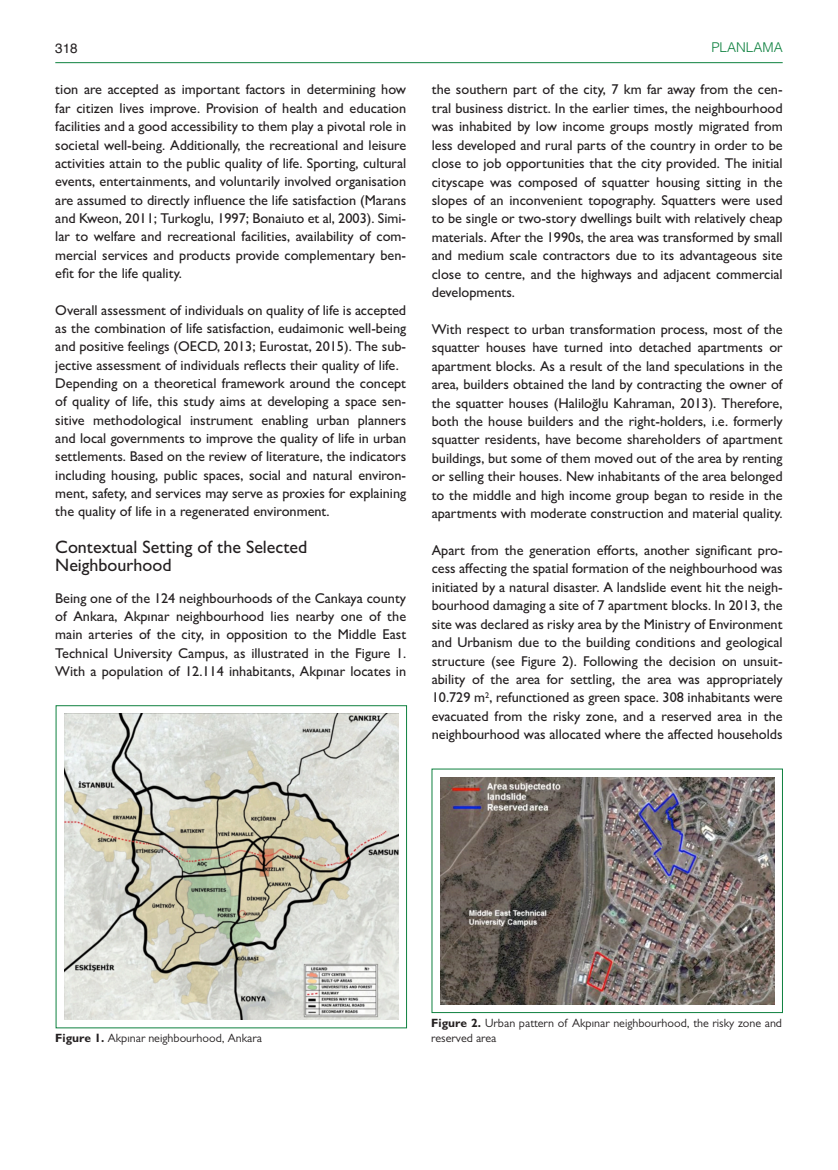
<style>
.page{position:relative;width:838px;height:1170px;background:#fff}
.page>*{position:absolute;margin:0;border:0;box-sizing:border-box;transform-origin:0 0}
._06__TRV_YAZI_ICI_AN{font:500 18px/18.3px "Gill Sans MT Pro";color:#231f20}
._07__TRV_YAZI_METNI{font:500 14.25px/18.5px "Gill Sans MT Pro";color:#231f20;text-align:justify}
.t1{font:300 13.5px "Helvetica";color:#0e813f}
.t2{font:13.5px "Helvetica";color:#231f20}
._13__TRV_SEKIL_ALTYA{font:12px "Gill Sans MT Pro";color:#231f20}
.s1{font-weight:700}
</style>
<div class="page">
<hr style="left:55px;top:62px;width:727px;height:1px;background:#0e813f">
<img style="left:440px;top:777px;width:334px;height:227px">
<div style="left:56px;top:705px;width:351px;height:322px;border:1px solid #0e813f"></div>
<img style="left:64px;top:714px;width:334px;height:305px">
<p class="t2" style="left:55px;top:38px;width:24px">318</p>
<p class="t1" style="left:711px;top:36px;width:73px">PLANLAMA</p>
<p class="_07__TRV_YAZI_METNI" style="left:55px;top:80px;width:352px">tion are accepted as important factors in determining how far citizen lives improve. Provision of health and education facilities and a good accessibility to them play a pivotal role in societal well-being. Additionally, the recreational and leisure activities attain to the public quality of life. Sporting, cultural events, entertainments, and voluntarily involved organisation are assumed to directly influence the life satisfaction (Marans and Kweon, 2011; Turkoglu, 1997; Bonaiuto et al, 2003). Simi&shy;lar to welfare and recreational facilities, availability of com&shy;mercial services and products provide complementary ben&shy;efit for the life quality.</p>
<p class="_07__TRV_YAZI_METNI" style="left:55px;top:300px;width:352px">Overall assessment of individuals on quality of life is accepted as the combination of life satisfaction, eudaimonic well-being and positive feelings (OECD, 2013; Eurostat, 2015). The sub&shy;jective assessment of individuals reflects their quality of life.</p>
<p class="_07__TRV_YAZI_METNI" style="left:55px;top:374px;width:352px">Depending on a theoretical framework around the concept of quality of life, this study aims at developing a space sen&shy;sitive methodological instrument enabling urban planners and local governments to improve the quality of life in urban settlements. Based on the review of literature, the indicators including housing, public spaces, social and natural environ&shy;ment, safety, and services may serve as proxies for explaining the quality of life in a regenerated environment.</p>
<p class="_06__TRV_YAZI_ICI_AN" style="left:55px;top:537px;width:253px">Contextual Setting of the Selected<br>Neighbourhood</p>
<p class="_07__TRV_YAZI_METNI" style="left:55px;top:588px;width:352px">Being one of the 124 neighbourhoods of the Cankaya county of Ankara, Akpınar neighbourhood lies nearby one of the main arteries of the city, in opposition to the Middle East Technical University Campus, as illustrated in the Figure 1.<br>With a population of 12.114 inhabitants, Akpınar locates in</p>
<p class="_07__TRV_YAZI_METNI" style="left:432px;top:80px;width:352px">the southern part of the city, 7 km far away from the cen&shy;tral business district. In the earlier times, the neighbourhood was inhabited by low income groups mostly migrated from less developed and rural parts of the country in order to be close to job opportunities that the city provided. The initial cityscape was composed of squatter housing sitting in the slopes of an inconvenient topography. Squatters were used to be single or two-story dwellings built with relatively cheap materials. After the 1990s, the area was transformed by small and medium scale contractors due to its advantageous site close to centre, and the highways and adjacent commercial developments.</p>
<p class="_07__TRV_YAZI_METNI" style="left:432px;top:320px;width:352px">With respect to urban transformation process, most of the squatter houses have turned into detached apartments or apartment blocks. As a result of the land speculations in the area, builders obtained the land by contracting the owner of the squatter houses (Haliloğlu Kahraman, 2013). Therefore, both the house builders and the right-holders, i.e. formerly squatter residents, have become shareholders of apartment buildings, but some of them moved out of the area by renting or selling their houses. New inhabitants of the area belonged to the middle and high income group began to reside in the apartments with moderate construction and material quality.</p>
<p class="_07__TRV_YAZI_METNI" style="left:432px;top:541px;width:352px">Apart from the generation efforts, another significant pro&shy;cess affecting the spatial formation of the neighbourhood was initiated by a natural disaster. A landslide event hit the neigh&shy;bourhood damaging a site of 7 apartment blocks. In 2013, the site was declared as risky area by the Ministry of Environment and Urbanism due to the building conditions and geological structure (see Figure 2). Following the decision on unsuit&shy;ability of the area for settling, the area was appropriately 10.729 m<sup>2</sup>, refunctioned as green space. 308 inhabitants were evacuated from the risky zone, and a reserved area in the neighbourhood was allocated where the affected households</p>
<p class="_13__TRV_SEKIL_ALTYA" style="left:431px;top:1015px;width:352px"><span class="s1">Figure 2.</span> Urban pattern of Akpınar neighbourhood, the risky zone and</p>
<p class="_13__TRV_SEKIL_ALTYA" style="left:55px;top:1031px;width:208px"><span class="s1">Figure 1.</span> Akpınar neighbourhood, Ankara</p>
<p class="_13__TRV_SEKIL_ALTYA" style="left:431px;top:1031px;width:67px">reserved area</p>
</div>
